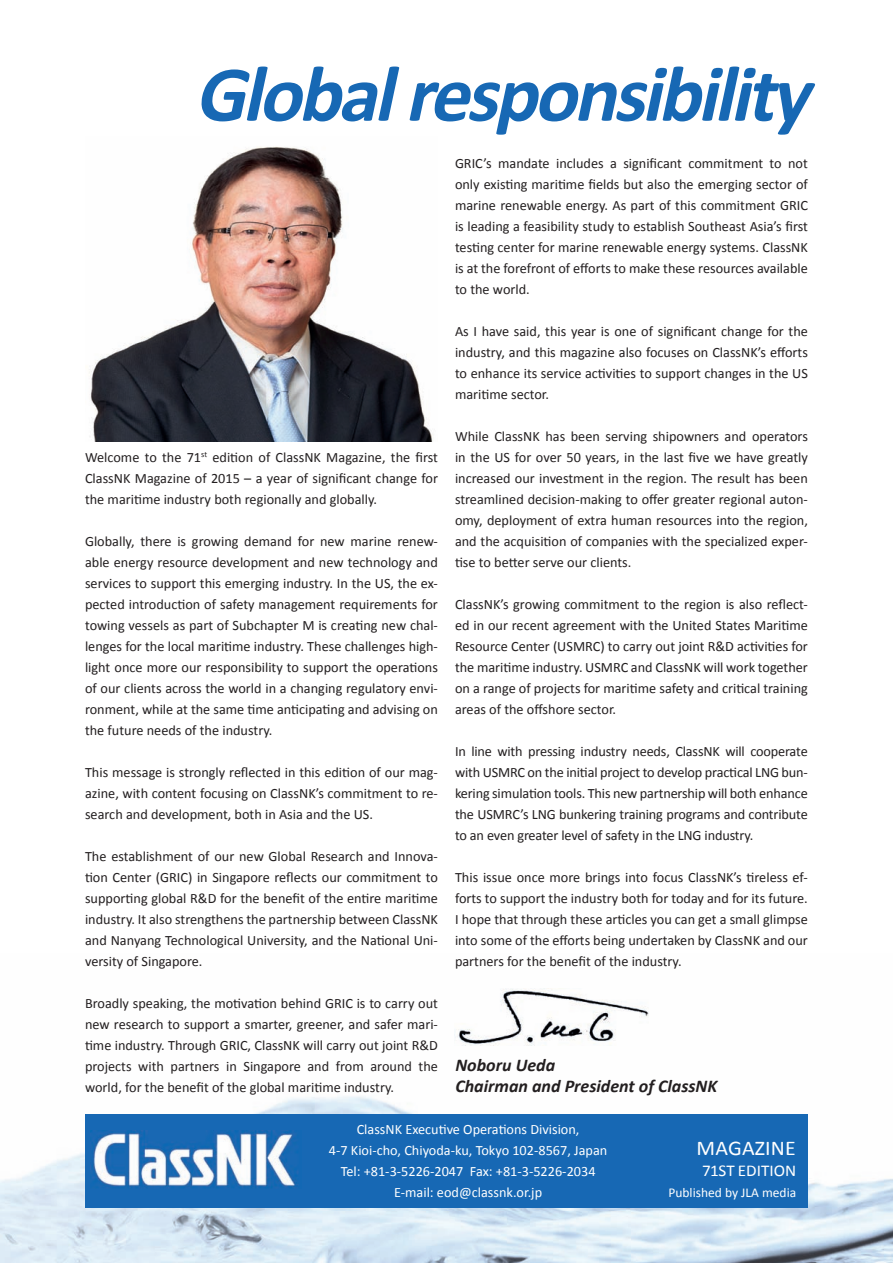
<style>
.page{position:relative;width:893px;height:1263px;background:#fff}
.page>*{position:absolute;margin:0;border:0;box-sizing:border-box;transform-origin:0 0}
.t1{font:italic 700 79.5px "Calibri";color:#1768b4}
.t2{font:21px "Calibri";letter-spacing:.01em;color:#fff;scale:1.04 1}
.t3{font:italic 700 18px/21px "Calibri";color:#231f20}
.t4{font:16.5px "Calibri";color:#fff;scale:1.04 1}
.t5{font:14.25px/21px "Calibri";color:#231f20;text-align:justify}
.t6{font:14.25px/21px "Calibri";color:#fff;text-align:center}
.t7{font:13.5px "Calibri";color:#fff}
</style>
<div class="page">
<img style="left:1px;top:988px;width:892px;height:275px">
<div style="left:85px;top:1114px;width:723px;height:94px;background:#1768b4"></div>
<img style="left:91px;top:1131px;width:207px;height:57px">
<img style="left:89px;top:146px;width:344px;height:295px">
<img style="left:454px;top:989px;width:195px;height:56px">
<img style="left:0;top:0;width:1px;height:1263px">
<h1 class="t1" style="left:194px;top:43px;width:637px">Globalresponsibility</h1>
<p class="t5" style="left:85px;top:447px;width:354px">Welcome to the 71<sup>st</sup> edition of ClassNK Magazine, the first ClassNK Magazine of 2015 – a year of significant change for the maritime industry both regionally and globally.</p>
<p class="t5" style="left:85px;top:531px;width:354px">Globally, there is growing demand for new marine renew&shy;able energy resource development and new technology and services to support this emerging industry. In the US, the ex&shy;pected introduction of safety management requirements for towing vessels as part of Subchapter M is creating new chal&shy;lenges for the local maritime industry. These challenges high&shy;light once more our responsibility to support the operations of our clients across the world in a changing regulatory envi&shy;ronment, while at the same time anticipating and advising on the future needs of the industry.</p>
<p class="t5" style="left:85px;top:762px;width:354px">This message is strongly reflected in this edition of our mag&shy;azine, with content focusing on ClassNK’s commitment to re&shy;search and development, both in Asia and the US.</p>
<p class="t5" style="left:85px;top:846px;width:354px">The establishment of our new Global Research and Innova&shy;tion Center (GRIC) in Singapore reflects our commitment to supporting global R&amp;D for the benefit of the entire maritime industry. It also strengthens the partnership between ClassNK and Nanyang Technological University, and the National Uni&shy;versity of Singapore.</p>
<p class="t5" style="left:85px;top:993px;width:354px">Broadly speaking, the motivation behind GRIC is to carry out new research to support a smarter, greener, and safer mari&shy;time industry. Through GRIC, ClassNK will carry out joint R&amp;D projects with partners in Singapore and from around the world, for the benefit of the global maritime industry.</p>
<p class="t5" style="left:455px;top:153px;width:354px">GRIC’s mandate includes a significant commitment to not only existing maritime fields but also the emerging sector of marine renewable energy. As part of this commitment GRIC is leading a feasibility study to establish Southeast Asia’s first testing center for marine renewable energy systems. ClassNK is at the forefront of efforts to make these resources available to the world.</p>
<p class="t5" style="left:455px;top:321px;width:354px">As I have said, this year is one of significant change for the industry, and this magazine also focuses on ClassNK’s efforts to enhance its service activities to support changes in the US maritime sector.</p>
<p class="t5" style="left:455px;top:426px;width:354px">While ClassNK has been serving shipowners and operators in the US for over 50 years, in the last five we have greatly increased our investment in the region. The result has been streamlined decision-making to offer greater regional auton&shy;omy, deployment of extra human resources into the region, and the acquisition of companies with the specialized exper&shy;tise to better serve our clients.</p>
<p class="t5" style="left:455px;top:594px;width:354px">ClassNK’s growing commitment to the region is also reflect&shy;ed in our recent agreement with the United States Maritime Resource Center (USMRC) to carry out joint R&amp;D activities for the maritime industry. USMRC and ClassNK will work together on a range of projects for maritime safety and critical training areas of the offshore sector.</p>
<p class="t5" style="left:455px;top:741px;width:354px">In line with pressing industry needs, ClassNK will cooperate with USMRC on the initial project to develop practical LNG bun&shy;kering simulation tools. This new partnership will both enhance the USMRC’s LNG bunkering training programs and contribute to an even greater level of safety in the LNG industry.</p>
<p class="t5" style="left:455px;top:867px;width:354px">This issue once more brings into focus ClassNK’s tireless ef&shy;forts to support the industry both for today and for its future.<br>I hope that through these articles you can get a small glimpse into some of the efforts being undertaken by ClassNK and our partners for the benefit of the industry.</p>
<p class="t3" style="left:455px;top:1055px;width:263px">Noboru Ueda<br>Chairman and President of ClassNK</p>
<p class="t6" style="left:329px;top:1119px;width:280px">ClassNK Executive Operations Division,<br>4-7 Kioi-cho, Chiyoda-ku, Tokyo 102-8567, Japan Tel: +81-3-5226-2047 Fax: +81-3-5226-2034<br>E-mail: eod@classnk.or.jp</p>
<h2 class="t2" style="left:696px;top:1135px;width:97px">MAGAZINE</h2>
<p class="t4" style="left:702px;top:1160px;width:92px">71ST EDITION</p>
<p class="t7" style="left:668px;top:1184px;width:129px">Published by JLA media</p>
</div>
